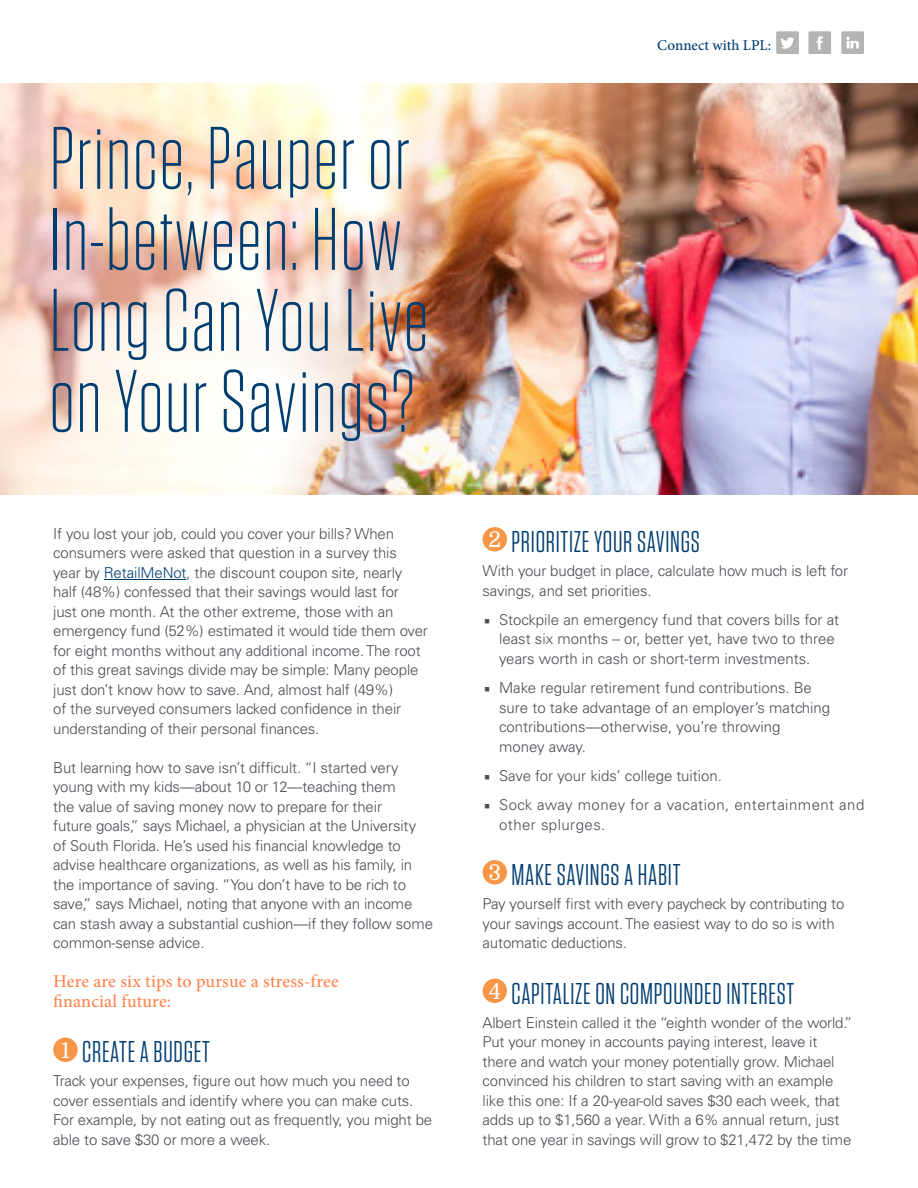
<style>
.page{position:relative;width:918px;height:1188px;background:#fff}
.page>*{position:absolute;margin:0;border:0;box-sizing:border-box;transform-origin:0 0}
.t1{font:300 88.5px/81px "Tungsten Narrow";letter-spacing:.02em;color:#003d71}
.Number_Subhead{font:30px "Tungsten Narrow";letter-spacing:.025em;color:#003d71}
.t2{font:21.75px "Domine";color:#fff}
.Body_Copy__last_para{font:500 18px/19.5px "Minion Pro";letter-spacing:.005em;color:#ff844f}
.Body_Copy__last_para-2{font:300 15px/19.5px "Univers";letter-spacing:-.01em;color:#484d54}
.Body_Copy{font:300 15px/19.5px "Univers";letter-spacing:-.01em;color:#484d54}
.Body_Copy__last_para-3{font:300 15px/19.5px "Univers";letter-spacing:.03em;color:#484d54}
.t3{font:500 15px "Minion Pro";color:#003d71}
.s1{color:#003d71}
.s2{font-family:"Minion Pro";font-weight:700;font-stretch:condensed}
</style>
<div class="page">
<img style="left:0;top:83px;width:918px;height:412px">
<hr style="left:104px;top:579px;width:82px;height:1px;background:#003d71">
<div style="left:53px;top:1038px;width:25px;height:24px;background:#f79646;border-radius:50%"></div>
<div style="left:483px;top:527px;width:24px;height:24px;background:#f79646;border-radius:50%"></div>
<div style="left:483px;top:860px;width:24px;height:24px;background:#f79646;border-radius:50%"></div>
<div style="left:483px;top:979px;width:24px;height:24px;background:#f79646;border-radius:50%"></div>
<div style="left:776px;top:31px;width:23px;height:23px;background:#b4b4b5"></div>
<svg style="left:781px;top:37px;width:13px;height:12px"></svg>
<div style="left:808px;top:31px;width:23px;height:23px;background:#b4b4b5"></div>
<svg style="left:817px;top:36px;width:6px;height:14px"></svg>
<div style="left:841px;top:31px;width:23px;height:23px;background:#b4b4b5"></div>
<svg style="left:846px;top:37px;width:13px;height:12px"></svg>
<p class="t1" style="left:50px;top:120px;width:362px">Prince, Pauper or</p>
<p class="t1" style="left:50px;top:201px;width:380px">In-between: How<br>Long Can You Live on Your Savings?</p>
<p class="Body_Copy__last_para-2" style="left:53px;top:524px;width:376px">If you lost your job, could you cover your bills? When consumers were asked that question in a survey this year by <span class="s1">RetailMeNot</span>, the discount coupon site, nearly half (48%) confessed that their savings would last for<br>just one month. At the other extreme, those with an emergency fund (52%) estimated it would tide them over for eight months without any additional income. The root of this great savings divide may be simple: Many people just don’t know how to save. And, almost half (49%)<br>of the surveyed consumers lacked confidence in their understanding of their personal finances.</p>
<p class="Body_Copy__last_para-2" style="left:53px;top:758px;width:381px">But learning how to save isn’t difficult. “I started very young with my kids—about 10 or 12—teaching them<br>the value of saving money now to prepare for their<br>future goals,” says Michael, a physician at the University of South Florida. He’s used his financial knowledge to advise healthcare organizations, as well as his family, in the importance of saving. “You don’t have to be rich to save,” says Michael, noting that anyone with an income can stash away a substantial cushion—if they follow some common-sense advice.</p>
<p class="Body_Copy__last_para" style="left:53px;top:972px;width:287px">Here are six tips to pursue a stress-free financial future:</p>
<p class="t2" style="left:61px;top:1038px;width:10px">1</p>
<p class="Number_Subhead" style="left:82px;top:1037px;width:129px">CREATE A BUDGET</p>
<p class="Body_Copy__last_para-2" style="left:53px;top:1071px;width:380px">Track your expenses, figure out how much you need to cover essentials and identify where you can make cuts.<br>For example, by not eating out as frequently, you might be able to save $30 or more a week.</p>
<p class="t3" style="left:657px;top:35px;width:115px">Connect with LPL:</p>
<p class="t2" style="left:488px;top:528px;width:14px">2</p>
<p class="Number_Subhead" style="left:512px;top:527px;width:190px">PRIORITIZE YOUR SAVINGS</p>
<p class="Body_Copy" style="left:483px;top:561px;width:367px">With your budget in place, calculate how much is left for savings, and set priorities.</p>
<p class="Body_Copy__last_para-2" style="left:499px;top:610px;width:342px;text-indent:-15px"><span class="s2">■</span> Stockpile an emergency fund that covers bills for at least six months – or, better yet, have two to three years worth in cash or short-term investments.</p>
<p class="Body_Copy__last_para-2" style="left:499px;top:678px;width:333px;text-indent:-15px"><span class="s2">■</span> Make regular retirement fund contributions. Be sure to take advantage of an employer’s matching contributions—otherwise, you’re throwing<br>money away.</p>
<p class="Body_Copy__last_para-2" style="left:484px;top:766px;width:239px"><span class="s2">■</span> Save for your kids’ college tuition.</p>
<p class="Body_Copy__last_para-3" style="left:499px;top:795px;width:367px;text-indent:-15px"><span class="s2">■</span> Sock away money for a vacation, entertainment and other splurges.</p>
<p class="t2" style="left:489px;top:861px;width:14px">3</p>
<p class="Number_Subhead" style="left:512px;top:860px;width:170px">MAKE SAVINGS A HABIT</p>
<p class="Body_Copy" style="left:483px;top:894px;width:363px">Pay yourself first with every paycheck by contributing to your savings account. The easiest way to do so is with automatic deductions.</p>
<p class="t2" style="left:489px;top:979px;width:14px">4</p>
<p class="Number_Subhead" style="left:512px;top:978px;width:284px">CAPITALIZE ON COMPOUNDED INTEREST</p>
<p class="Body_Copy__last_para-2" style="left:483px;top:1012px;width:371px">Albert Einstein called it the “eighth wonder of the world.” Put your money in accounts paying interest, leave it there and watch your money potentially grow. Michael convinced his children to start saving with an example like this one: If a 20-year-old saves $30 each week, that adds up to $1,560 a year. With a 6% annual return, just that one year in savings will grow to $21,472 by the time</p>
</div>
